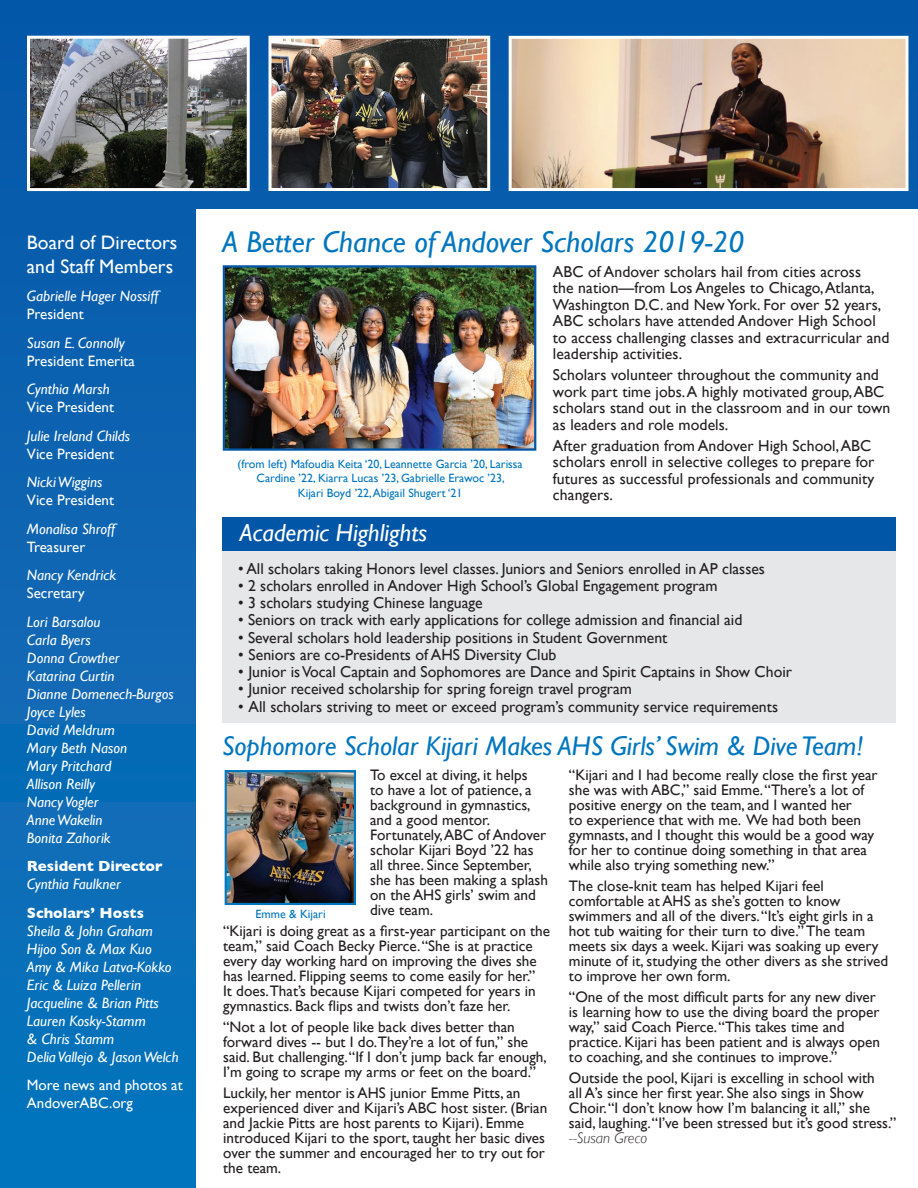
<style>
.page{position:relative;width:918px;height:1188px;background:#fff}
.page>*{position:absolute;margin:0;border:0;box-sizing:border-box;transform-origin:0 0}
.t1{font:italic 30px "Gill Sans";color:#0076be}
.t2{font:italic 27px "Gill Sans";color:#0076be}
.t3{font:italic 24.75px "Gill Sans";color:#fff}
.t4{font:19.5px "Gill Sans";color:#fff}
.Paragraph_Style_1_co{font:15.75px/16.5px "Gill Sans";color:#231f20}
.t5{font:15.15px/15px "Gill Sans";color:#231f20}
.t6{font:italic 15px "Gill Sans";color:#fff}
.t7{font:15px "Gill Sans";color:#fff}
.t8{font:700 15px "Gill Sans";color:#fff}
.t9{font:12px/14.4px "Gill Sans";color:#0076be;text-align:center}
.s1{font-weight:300;font-style:italic}
</style>
<div class="page">
<div style="left:0;top:0;width:918px;height:1188px;background:linear-gradient(to bottom,#0e5aaa,#0a77be)"></div>
<div style="left:197px;top:210px;width:721px;height:978px;background:#fff"></div>
<img style="left:513px;top:40px;width:391px;height:147px">
<div style="left:509px;top:36px;width:399px;height:155px;border:3px solid #fff"></div>
<img style="left:272px;top:40px;width:214px;height:147px">
<div style="left:268px;top:36px;width:222px;height:155px;border:3px solid #fff"></div>
<img style="left:31px;top:40px;width:215px;height:147px">
<div style="left:27px;top:36px;width:223px;height:155px;border:3px solid #fff"></div>
<img style="left:226px;top:268px;width:307px;height:180px">
<div style="left:223px;top:265px;width:313px;height:186px;border:2px solid #0156a8"></div>
<div style="left:222px;top:525px;width:674px;height:198px;background:#e6e7e9"></div>
<div style="left:222px;top:517px;width:674px;height:33px;background:#0156a8"></div>
<img style="left:228px;top:773px;width:125px;height:129px">
<div style="left:225px;top:770px;width:131px;height:135px;border:2px solid #0076be"></div>
<p class="t4" style="left:27px;top:231px;width:152px">Board of Directors</p>
<p class="t4" style="left:27px;top:255px;width:148px">and Staff Members</p>
<p class="t6" style="left:27px;top:288px;width:133px">Gabrielle Hager Nossiff</p>
<p class="t7" style="left:27px;top:306px;width:58px">President</p>
<p class="t6" style="left:27px;top:334px;width:99px">Susan E. Connolly</p>
<p class="t7" style="left:27px;top:352px;width:109px">President Emerita</p>
<p class="t6" style="left:27px;top:381px;width:84px">Cynthia Marsh</p>
<p class="t7" style="left:27px;top:399px;width:89px">Vice President</p>
<p class="t6" style="left:27px;top:427px;width:105px">Julie Ireland Childs</p>
<p class="t7" style="left:27px;top:445px;width:89px">Vice President</p>
<p class="t6" style="left:27px;top:474px;width:77px">Nicki Wiggins</p>
<p class="t7" style="left:27px;top:492px;width:89px">Vice President</p>
<p class="t6" style="left:27px;top:520px;width:90px">Monalisa Shroff</p>
<p class="t7" style="left:27px;top:538px;width:60px">Treasurer</p>
<p class="t6" style="left:27px;top:567px;width:91px">Nancy Kendrick</p>
<p class="t7" style="left:27px;top:585px;width:59px">Secretary</p>
<p class="t6" style="left:27px;top:613px;width:75px">Lori Barsalou</p>
<p class="t6" style="left:27px;top:631px;width:65px">Carla Byers</p>
<p class="t6" style="left:27px;top:649px;width:94px">Donna Crowther</p>
<p class="t6" style="left:27px;top:667px;width:89px">Katarina Curtin</p>
<p class="t6" style="left:27px;top:685px;width:148px">Dianne Domenech-Burgos</p>
<p class="t6" style="left:27px;top:703px;width:60px">Joyce Lyles</p>
<p class="t6" style="left:27px;top:721px;width:89px">David Meldrum</p>
<p class="t6" style="left:27px;top:739px;width:102px">Mary Beth Nason</p>
<p class="t6" style="left:27px;top:757px;width:86px">Mary Pritchard</p>
<p class="t6" style="left:27px;top:775px;width:70px">Allison Reilly</p>
<p class="t6" style="left:27px;top:793px;width:73px">Nancy Vogler</p>
<p class="t6" style="left:27px;top:811px;width:77px">Anne Wakelin</p>
<p class="t6" style="left:27px;top:829px;width:85px">Bonita Zahorik</p>
<p class="t8" style="left:27px;top:858px;width:137px">Resident Director</p>
<p class="t6" style="left:27px;top:876px;width:95px">Cynthia Faulkner</p>
<p class="t8" style="left:27px;top:904px;width:118px">Scholars’ Hosts</p>
<p class="t6" style="left:27px;top:922px;width:128px">Sheila &amp; John Graham</p>
<p class="t6" style="left:27px;top:940px;width:126px">Hijoo Son &amp; Max Kuo</p>
<p class="t6" style="left:27px;top:958px;width:146px">Amy &amp; Mika Latva-Kokko</p>
<p class="t6" style="left:27px;top:976px;width:116px">Eric &amp; Luiza Pellerin</p>
<p class="t6" style="left:27px;top:994px;width:133px">Jacqueline &amp; Brian Pitts</p>
<p class="t6" style="left:27px;top:1012px;width:120px">Lauren Kosky-Stamm</p>
<p class="t6" style="left:27px;top:1030px;width:89px">&amp; Chris Stamm</p>
<p class="t6" style="left:27px;top:1048px;width:153px">Delia Vallejo &amp; Jason Welch</p>
<p class="t7" style="left:27px;top:1077px;width:157px">More news and photos at</p>
<p class="t7" style="left:27px;top:1095px;width:108px">AndoverABC.org</p>
<p class="t1" style="left:222px;top:224px;width:523px">A Better Chance of Andover Scholars 2019-20</p>
<p class="Paragraph_Style_1_co" style="left:553px;top:263px;width:338px">ABC of Andover scholars hail from cities across<br>the nation—from Los Angeles to Chicago, Atlanta, Washington D.C. and New York. For over 52 years, ABC scholars have attended Andover High School to access challenging classes and extracurricular and leadership activities.</p>
<p class="Paragraph_Style_1_co" style="left:553px;top:367px;width:339px">Scholars volunteer throughout the community and work part time jobs. A highly motivated group, ABC scholars stand out in the classroom and in our town as leaders and role models.</p>
<p class="Paragraph_Style_1_co" style="left:553px;top:437px;width:323px">After graduation from Andover High School, ABC scholars enroll in selective colleges to prepare for futures as successful professionals and community changers.</p>
<p class="t9" style="left:238px;top:457px;width:287px">(from left) Mafoudia Keita ‘20, Leannette Garcia ’20, Larissa<br>Cardine ’22, Kiarra Lucas ’23, Gabrielle Erawoc ’23,<br>Kijari Boyd ’22, Abigail Shugert ‘21</p>
<p class="t3" style="left:240px;top:518px;width:189px">Academic Highlights</p>
<p class="Paragraph_Style_1_co" style="left:238px;top:560px;width:528px">• All scholars taking Honors level classes. Juniors and Seniors enrolled in AP classes</p>
<p class="Paragraph_Style_1_co" style="left:238px;top:577px;width:481px">• 2 scholars enrolled in Andover High School’s Global Engagement program</p>
<p class="Paragraph_Style_1_co" style="left:238px;top:595px;width:246px">• 3 scholars studying Chinese language</p>
<p class="Paragraph_Style_1_co" style="left:238px;top:612px;width:506px">• Seniors on track with early applications for college admission and financial aid</p>
<p class="Paragraph_Style_1_co" style="left:238px;top:629px;width:431px">• Several scholars hold leadership positions in Student Government</p>
<p class="Paragraph_Style_1_co" style="left:238px;top:646px;width:320px">• Seniors are co-Presidents of AHS Diversity Club</p>
<p class="Paragraph_Style_1_co" style="left:238px;top:664px;width:555px">• Junior is Vocal Captain and Sophomores are Dance and Spirit Captains in Show Choir</p>
<p class="Paragraph_Style_1_co" style="left:238px;top:681px;width:396px">• Junior received scholarship for spring foreign travel program</p>
<p class="Paragraph_Style_1_co" style="left:238px;top:698px;width:542px">• All scholars striving to meet or exceed program’s community service requirements</p>
<p class="t2" style="left:222px;top:730px;width:643px">Sophomore Scholar Kijari Makes AHS Girls’ Swim &amp; Dive Team!</p>
<p class="t5" style="left:370px;top:767px;width:179px">To excel at diving, it helps<br>to have a lot of patience, a background in gymnastics, and a good mentor.<br>Fortunately, ABC of Andover scholar Kijari Boyd ’22 has all three. Since September, she has been making a splash on the AHS girls’ swim and dive team.</p>
<p class="t5" style="left:223px;top:923px;width:329px">“Kijari is doing great as a first-year participant on the team,” said Coach Becky Pierce. “She is at practice every day working hard on improving the dives she has learned. Flipping seems to come easily for her.”<br>It does.That’s because Kijari competed for years in gymnastics. Back flips and twists don’t faze her.</p>
<p class="t5" style="left:223px;top:1019px;width:325px">“Not a lot of people like back dives better than forward dives -- but I do.They’re a lot of fun,” she said. But challenging. “If I don’t jump back far enough, I’m going to scrape my arms or feet on the board.”</p>
<p class="t5" style="left:223px;top:1085px;width:326px">Luckily, her mentor is AHS junior Emme Pitts, an experienced diver and Kijari’s ABC host sister. (Brian and Jackie Pitts are host parents to Kijari). Emme introduced Kijari to the sport, taught her basic dives over the summer and encouraged her to try out for the team.</p>
<p class="t9" style="left:256px;top:907px;width:72px">Emme &amp; Kijari</p>
<p class="t5" style="left:569px;top:767px;width:310px">“Kijari and I had become really close the first year she was with ABC,” said Emme. “There’s a lot of positive energy on the team, and I wanted her<br>to experience that with me. We had both been gymnasts, and I thought this would be a good way for her to continue doing something in that area while also trying something new.”</p>
<p class="t5" style="left:569px;top:878px;width:321px">The close-knit team has helped Kijari feel comfortable at AHS as she’s gotten to know swimmers and all of the divers. “It’s eight girls in a hot tub waiting for their turn to dive.” The team meets six days a week. Kijari was soaking up every minute of it, studying the other divers as she strived to improve her own form.</p>
<p class="t5" style="left:569px;top:989px;width:313px">“One of the most difficult parts for any new diver is learning how to use the diving board the proper way,” said Coach Pierce. “This takes time and practice. Kijari has been patient and is always open to coaching, and she continues to improve.”</p>
<p class="t5" style="left:569px;top:1070px;width:329px">Outside the pool, Kijari is excelling in school with<br>all A’s since her first year. She also sings in Show Choir. “I don’t know how I’m balancing it all,” she said, laughing. “I’ve been stressed but it’s good stress.” <span class="s1">--Susan Greco</span></p>
</div>
